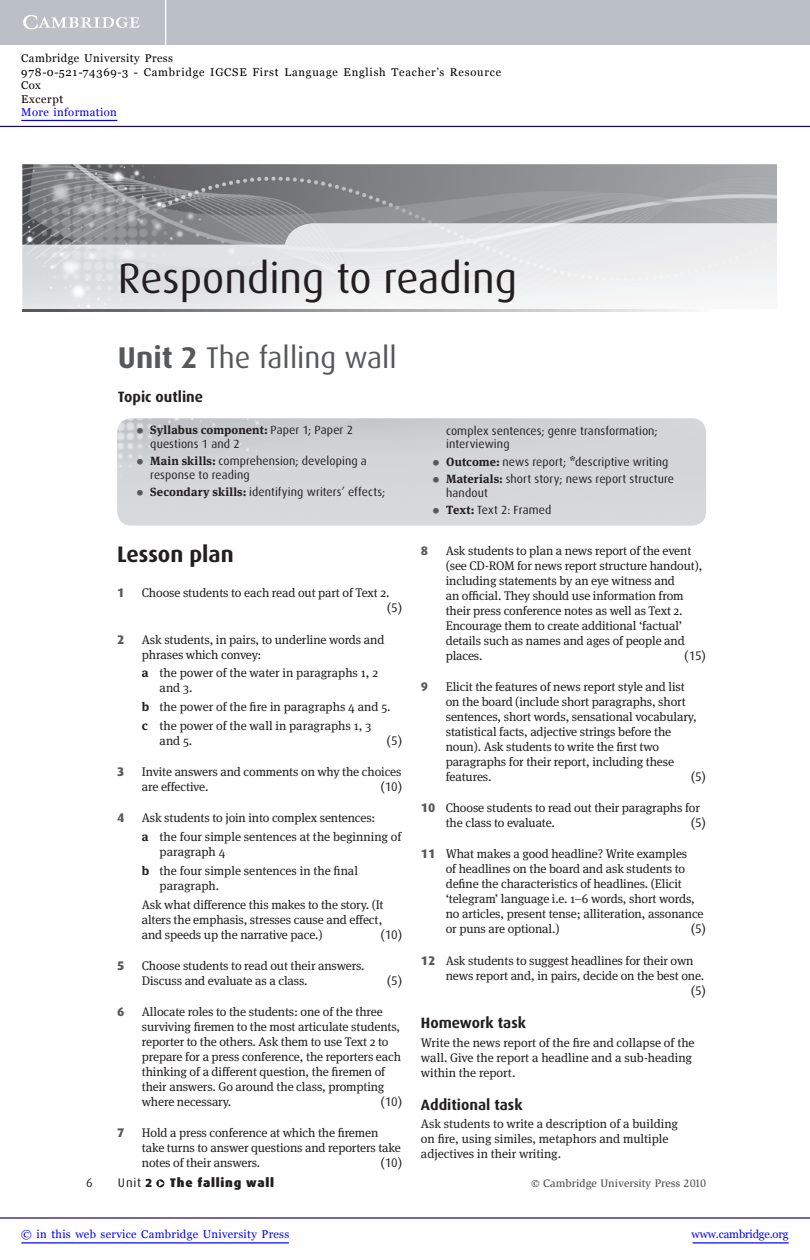
<style>
.page{position:relative;width:810px;height:1260px;background:#fff}
.page>*{position:absolute;margin:0;border:0;box-sizing:border-box;transform-origin:0 0}
.t1{font:42.5px "Dax";color:#231f20}
.t2{font:30px "Dax";color:#57585a}
.t3{font:700 22.5px "Dax";color:#231f20}
.t4{font:700 15px "Dax";color:#231f20}
.t5{font:12.5px/15px "Meta Serif";letter-spacing:-.01em;color:#231f20}
.t6{font:12.5px "Dax";letter-spacing:-.01em;color:#231f20}
.t7{font:900 12.5px "Dax";letter-spacing:.06em;color:#231f20}
.t8{font:800 12.5px "Dax";color:#57585a}
.t9{font:11.88px/17.2px "Dax";letter-spacing:.01em;color:#231f20}
.t10{font:700 11.88px "Meta Serif";letter-spacing:.005em;color:#231f20}
.t11{font:11.25px/13.5px "Georgia";letter-spacing:.07em;color:#000}
.t12{font:11.25px "Georgia";letter-spacing:.025em;color:#0000f1}
.t13{font:500 11.25px "Slimbach Std";color:#57585a}
.t14{font:11.25px "Georgia";letter-spacing:-.015em;color:#0000f1}
.s1{font-weight:700}
.s2{font-family:"Dax";font-weight:400}
.s3{font-family:"Meta Serif";font-weight:700}
.s4{font-weight:700;font-size:13.75px}
.s5{font-family:"Dax";font-weight:800;color:#57585a}
.s6{font-family:"Myriad Pro";font-weight:900}
.s7{font-size:16.25px}
</style>
<div class="page">
<img style="left:22px;top:164px;width:755px;height:60px">
<img style="left:22px;top:224px;width:755px;height:85px">
<svg style="left:22px;top:309px;width:665px;height:3px;background:#a1a2a5"></svg>
<svg style="left:156px;top:1179px;width:8px;height:8px"></svg>
<svg style="left:159px;top:1180px;width:5px;height:7px"></svg>
<hr style="left:0;top:1217px;width:810px;height:2px;background:#150666">
<hr style="left:693px;top:1242px;width:96px;height:1px;background:#0000f1">
<hr style="left:0;top:126px;width:810px;height:1px;background:#150666">
<div style="left:0;top:0;width:810px;height:45px;background:#bac0c6"></div>
<svg style="left:23px;top:15px;width:117px;height:14px"></svg>
<hr style="left:165px;top:0;width:1px;height:45px;background:#fff">
<hr style="left:21px;top:1242px;width:268px;height:1px;background:#0000f1">
<hr style="left:21px;top:120px;width:96px;height:1px;background:#0000f1">
<svg style="left:433px;top:459px;width:6px;height:6px"></svg>
<svg style="left:433px;top:477px;width:6px;height:5px"></svg>
<svg style="left:433px;top:508px;width:6px;height:5px"></svg>
<svg style="left:137px;top:428px;width:6px;height:6px"></svg>
<svg style="left:137px;top:459px;width:6px;height:6px"></svg>
<svg style="left:137px;top:490px;width:6px;height:6px"></svg>
<p class="t11" style="left:21px;top:52px;width:481px">Cambridge University Press<br>978-0-521-74369-3 - Cambridge IGCSE First Language English Teacher’s Resource<br>Cox<br>Excerpt</p>
<p class="t12" style="left:21px;top:106px;width:97px">More information</p>
<h1 class="t1" style="left:118px;top:260px;width:401px">Responding to reading</h1>
<h2 class="t2" style="left:118px;top:345px;width:280px"><span class="s1">Unit 2</span> The falling wall</h2>
<p class="t4" style="left:118px;top:390px;width:87px">Topic outline</p>
<p class="t10" style="left:150px;top:426px;width:204px">Syllabus component: <span class="s2">Paper 1; Paper 2</span></p>
<p class="t9" style="left:150px;top:436px;width:218px">questions 1 and 2<br><span class="s3">Main skills:</span> comprehension; developing a</p>
<p class="t9" style="left:150px;top:467px;width:236px">response to reading<br><span class="s3">Secondary skills:</span> identifying writers’ effects;</p>
<h3 class="t3" style="left:117px;top:545px;width:118px">Lesson plan</h3>
<p class="t8" style="left:117px;top:586px;width:9px">1</p>
<p class="t5" style="left:142px;top:587px;width:249px">Choose students to each read out part of Text 2.</p>
<p class="t6" style="left:387px;top:603px;width:17px">(5)</p>
<p class="t8" style="left:117px;top:632px;width:9px">2</p>
<p class="t5" style="left:142px;top:633px;width:244px">Ask students, in pairs, to underline words and phrases which convey:</p>
<p class="t5" style="left:160px;top:667px;width:220px;text-indent:-18px"><span class="s1">a</span> the power of the water in paragraphs 1, 2 and 3.</p>
<p class="t5" style="left:142px;top:698px;width:250px;line-height:18.8px"><span class="s1">b</span> the power of the fire in paragraphs 4 and 5. <span class="s1">c</span> the power of the wall in paragraphs 1, 3</p>
<p class="t5" style="left:160px;top:734px;width:34px">and 5.</p>
<p class="t6" style="left:387px;top:735px;width:17px">(5)</p>
<p class="t8" style="left:117px;top:765px;width:9px">3</p>
<p class="t5" style="left:142px;top:765px;width:261px">Invite answers and comments on why the choices are effective.</p>
<p class="t6" style="left:380px;top:782px;width:23px">(10)</p>
<p class="t8" style="left:117px;top:811px;width:9px">4</p>
<p class="t5" style="left:142px;top:810px;width:261px;line-height:18.8px">Ask students to join into complex sentences:<br><span class="s1">a</span> the four simple sentences at the beginning of</p>
<p class="t5" style="left:142px;top:843px;width:218px;line-height:18.8px;text-indent:18px">paragraph 4<br><span class="s1">b</span> the four simple sentences in the final</p>
<p class="t5" style="left:142px;top:877px;width:243px;line-height:18.8px;text-indent:18px">paragraph.<br>Ask what difference this makes to the story. (It</p>
<p class="t5" style="left:142px;top:913px;width:242px">alters the emphasis, stresses cause and effect, and speeds up the narrative pace.)</p>
<p class="t6" style="left:380px;top:929px;width:23px">(10)</p>
<p class="t8" style="left:117px;top:958px;width:9px">5</p>
<p class="t5" style="left:142px;top:959px;width:224px">Choose students to read out their answers.<br>Discuss and evaluate as a class.</p>
<p class="t6" style="left:387px;top:975px;width:17px">(5)</p>
<p class="t8" style="left:117px;top:1005px;width:9px">6</p>
<p class="t5" style="left:142px;top:1005px;width:261px">Allocate roles to the students: one of the three surviving firemen to the most articulate students, reporter to the others. Ask them to use Text 2 to prepare for a press conference, the reporters each thinking of a different question, the firemen of their answers. Go around the class, prompting where necessary.</p>
<p class="t6" style="left:380px;top:1097px;width:23px">(10)</p>
<p class="t8" style="left:117px;top:1126px;width:9px">7</p>
<p class="t5" style="left:142px;top:1127px;width:261px">Hold a press conference at which the firemen take turns to answer questions and reporters take notes of their answers.</p>
<p class="t6" style="left:380px;top:1158px;width:23px">(10)</p>
<p class="t9" style="left:446px;top:425px;width:213px;line-height:13.8px">complex sentences; genre transformation; interviewing</p>
<p class="t9" style="left:446px;top:454px;width:229px"><span class="s3">Outcome:</span> news report; <span class="s4">*</span>descriptive writing<br><span class="s3">Materials:</span> short story; news report structure</p>
<p class="t9" style="left:446px;top:485px;width:107px">handout<br><span class="s3">Text:</span> Text 2: Framed</p>
<p class="t8" style="left:421px;top:543px;width:9px">8</p>
<p class="t5" style="left:446px;top:544px;width:258px">Ask students to plan a news report of the event (see CD-ROM for news report structure handout), including statements by an eye witness and<br>an official. They should use information from their press conference notes as well as Text 2.<br>Encourage them to create additional ‘factual’ details such as names and ages of people and places.</p>
<p class="t6" style="left:684px;top:650px;width:23px">(15)</p>
<p class="t8" style="left:421px;top:679px;width:9px">9</p>
<p class="t5" style="left:446px;top:680px;width:252px">Elicit the features of news report style and list on the board (include short paragraphs, short sentences, short words, sensational vocabulary, statistical facts, adjective strings before the noun). Ask students to write the first two paragraphs for their report, including these features.</p>
<p class="t6" style="left:691px;top:771px;width:17px">(5)</p>
<p class="t5" style="left:446px;top:801px;width:256px;text-indent:-25px"><span class="s5">10</span> Choose students to read out their paragraphs for the class to evaluate.</p>
<p class="t6" style="left:691px;top:817px;width:17px">(5)</p>
<p class="t5" style="left:446px;top:847px;width:259px;text-indent:-25px"><span class="s5">11</span> What makes a good headline? Write examples<br>of headlines on the board and ask students to define the characteristics of headlines. (Elicit ‘telegram’ language i.e. 1–6 words, short words, no articles, present tense; alliteration, assonance or puns are optional.)</p>
<p class="t6" style="left:691px;top:924px;width:17px">(5)</p>
<p class="t5" style="left:446px;top:954px;width:260px;text-indent:-25px"><span class="s5">12</span> Ask students to suggest headlines for their own news report and, in pairs, decide on the best one.</p>
<p class="t6" style="left:691px;top:985px;width:17px">(5)</p>
<p class="t4" style="left:421px;top:1016px;width:107px">Homework task</p>
<p class="t5" style="left:421px;top:1036px;width:275px">Write the news report of the fire and collapse of the wall. Give the report a headline and a sub-heading within the report.</p>
<p class="t4" style="left:421px;top:1098px;width:103px">Additional task</p>
<p class="t5" style="left:421px;top:1118px;width:259px">Ask students to write a description of a building on fire, using similes, metaphors and multiple adjectives in their writing.</p>
<p class="t6" style="left:86px;top:1178px;width:8px">6</p>
<p class="t6" style="left:118px;top:1178px;width:36px">Unit <span class="s6">2</span></p>
<p class="t7" style="left:170px;top:1176px;width:106px">The falling wall</p>
<p class="t13" style="left:532px;top:1179px;width:176px"><span class="s7">©</span> Cambridge University Press 2010</p>
<p class="t12" style="left:21px;top:1227px;width:269px">© in this web service Cambridge University Press</p>
<p class="t14" style="left:692px;top:1227px;width:99px">www.cambridge.org</p>
</div>
